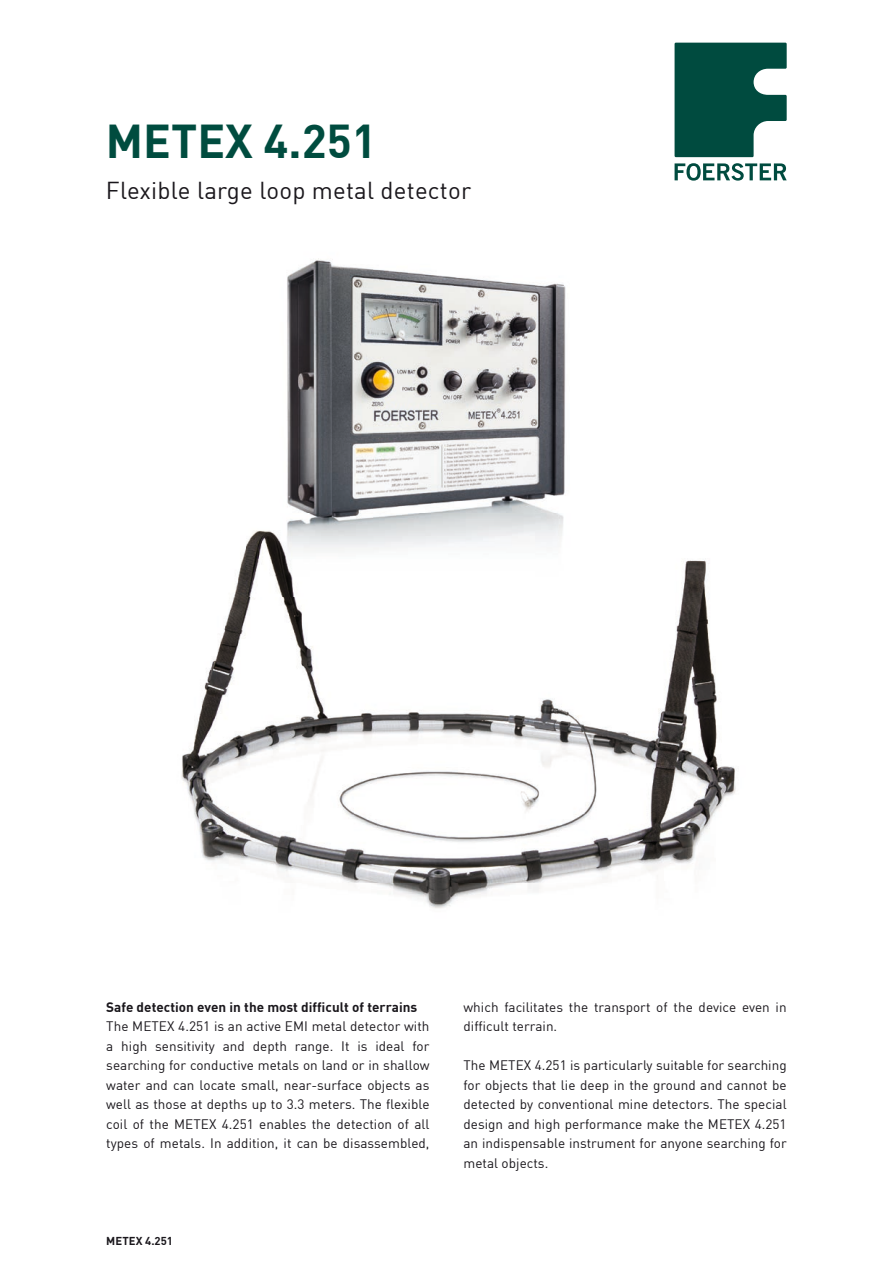
<style>
.page{position:relative;width:893px;height:1263px;background:#fff}
.page>*{position:absolute;margin:0;border:0;box-sizing:border-box;transform-origin:0 0}
.t1{font:700 46.5px "DIN Offc";color:#004c3f}
.t2{font:24px "DIN Offc";letter-spacing:.01em;color:#1a171c}
.t3{font:13.5px/19.5px "DIN Offc";letter-spacing:.005em;color:#1a171c;text-align:justify}
.t4{font:700 13.5px "DIN Offc";letter-spacing:.005em;color:#1a171c}
.t5{font:700 11.25px "DIN Offc";letter-spacing:.005em;color:#1a171c}
</style>
<div class="page">
<svg style="left:675px;top:43px;width:112px;height:114px;background:#27665c"></svg>
<svg style="left:675px;top:163px;width:112px;height:18px"></svg>
<img style="left:251px;top:258px;width:315px;height:308px">
<img style="left:181px;top:537px;width:70px;height:324px">
<img style="left:607px;top:560px;width:129px;height:319px">
<img style="left:250px;top:566px;width:357px;height:342px">
<h1 class="t1" style="left:106px;top:111px;width:272px">METEX 4.251</h1>
<h2 class="t2" style="left:106px;top:175px;width:367px">Flexible large loop metal detector</h2>
<p class="t4" style="left:106px;top:998px;width:313px">Safe detection even in the most difficult of terrains</p>
<p class="t3" style="left:106px;top:1016px;width:325px">The METEX 4.251 is an active EMI metal detector with a high sensitivity and depth range. It is ideal for searching for conductive metals on land or in shallow water and can locate small, near-surface objects as well as those at depths up to 3.3 meters. The flexible coil of the METEX 4.251 enables the detection of all types of metals. In addition, it can be disassembled,</p>
<p class="t5" style="left:106px;top:1233px;width:68px">METEX 4.251</p>
<p class="t3" style="left:463px;top:997px;width:325px">which facilitates the transport of the device even in difficult terrain.</p>
<p class="t3" style="left:463px;top:1055px;width:325px">The METEX 4.251 is particularly suitable for searching for objects that lie deep in the ground and cannot be detected by conventional mine detectors. The special design and high performance make the METEX 4.251 an indispensable instrument for anyone searching for metal objects.</p>
</div>
